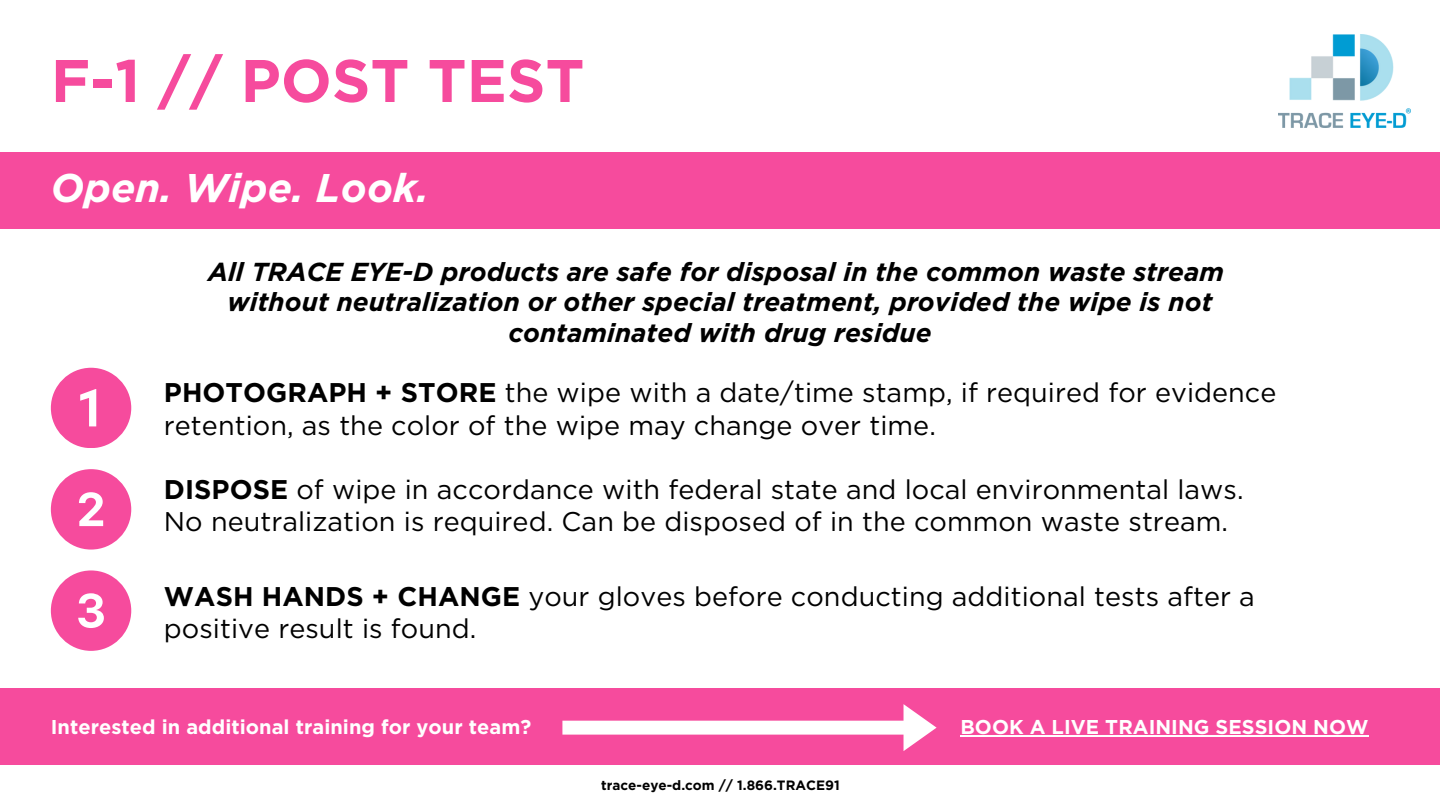
<style>
.page{position:relative;width:1440px;height:810px;background:#fff}
.page>*{position:absolute;margin:0;border:0;box-sizing:border-box;transform-origin:0 0}
.t1{font:700 60px "Gotham";color:#f64b9d}
.t2{font:italic 700 40px "Gotham";color:#fff}
.t3{font:27px/32.2px "Gotham";letter-spacing:.005em;color:#000}
.t4{font:italic 700 26px/30.8px "Gotham";letter-spacing:.005em;color:#000;text-align:center}
.t5{font:700 20px "Gotham";color:#fff}
.t6{font:700 13.5px "Gotham";color:#000}
.s1{font-weight:700}
</style>
<div class="page">
<img style="left:1278px;top:35px;width:132px;height:93px">
<div style="left:0;top:152px;width:1440px;height:76px;background:#f64b9d"></div>
<svg style="left:51px;top:368px;width:80px;height:80px"></svg>
<svg style="left:51px;top:469px;width:80px;height:80px"></svg>
<svg style="left:51px;top:570px;width:80px;height:81px"></svg>
<div style="left:0;top:688px;width:1440px;height:76px;background:#f64b9d"></div>
<svg style="left:562px;top:704px;width:375px;height:47px"></svg>
<hr style="left:960px;top:735px;width:409px;height:2px;background:#fff">
<h2 class="t1" style="left:51px;top:44px;width:535px">F-1 // POST TEST</h2>
<h3 class="t2" style="left:51px;top:164px;width:379px">Open. Wipe. Look.</h3>
<h4 class="t4" style="left:208px;top:256px;width:1017px">All TRACE EYE-D products are safe for disposal in the common waste stream without neutralization or other special treatment, provided the wipe is not contaminated with drug residue</h4>
<h4 class="t3" style="left:164px;top:377px;width:1114px"><span class="s1">PHOTOGRAPH + STORE</span> the wipe with a date/time stamp, if required for evidence retention, as the color of the wipe may change over time.</h4>
<p class="t3" style="left:164px;top:473px;width:1081px"><span class="s1">DISPOSE</span> of wipe in accordance with federal state and local environmental laws.<br>No neutralization is required. Can be disposed of in the common waste stream.</p>
<p class="t3" style="left:164px;top:580px;width:1093px"><span class="s1">WASH HANDS + CHANGE</span> your gloves before conducting additional tests after a positive result is found.</p>
<p class="t5" style="left:51px;top:714px;width:482px">Interested in additional training for your team?</p>
<p class="t5" style="left:960px;top:714px;width:410px">BOOK A LIVE TRAINING SESSION NOW</p>
<p class="t6" style="left:601px;top:777px;width:240px">trace-eye-d.com // 1.866.TRACE91</p>
</div>
